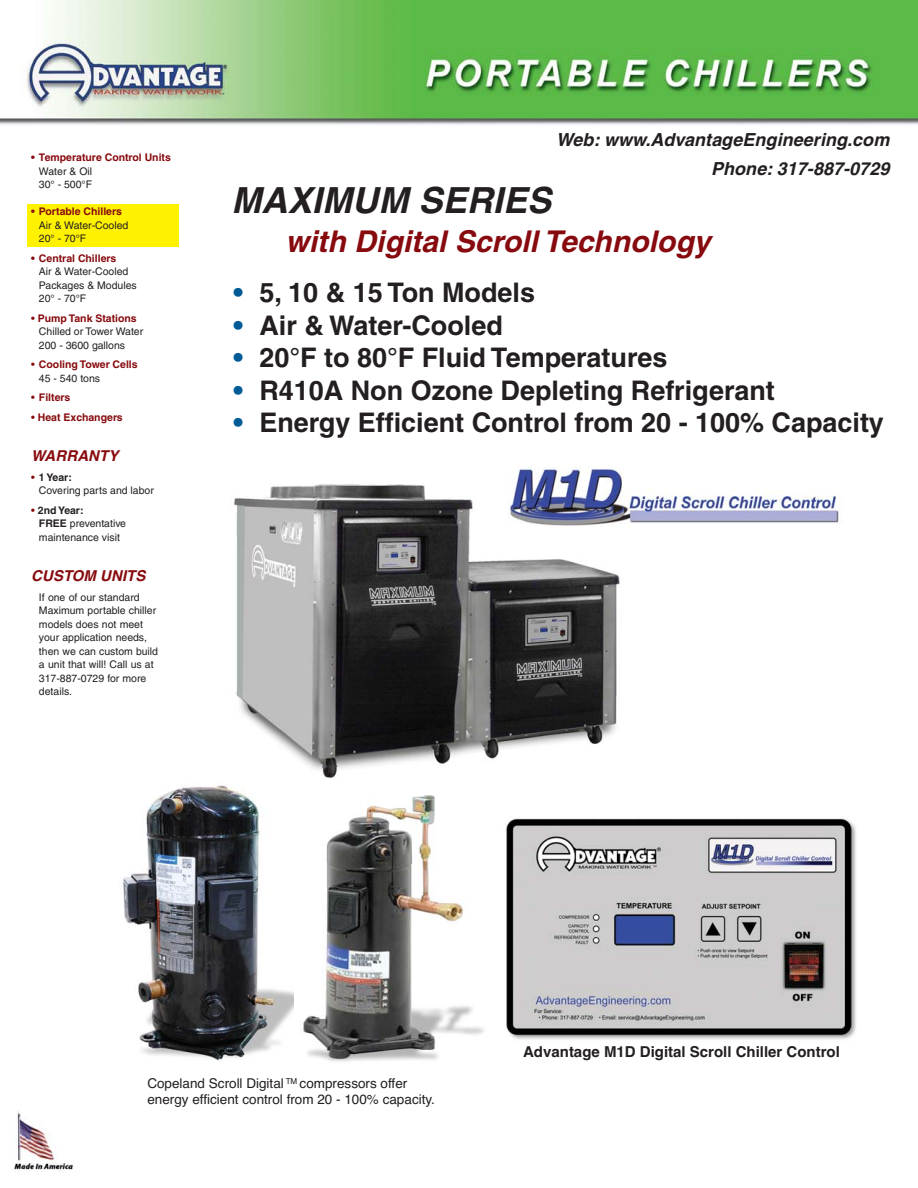
<style>
.page{position:relative;width:918px;height:1188px;background:#fff}
.page>*{position:absolute;margin:0;border:0;box-sizing:border-box;transform-origin:0 0}
.t1{font:italic 700 36px "Helvetica";color:#231f20}
.t2{font:italic 700 30px "Helvetica";color:#870a0e}
.t3{font:700 27px "Helvetica";color:#231f20}
.t4{font:italic 700 18px/28.5px "Helvetica";color:#231f20;text-align:right}
.t5{font:15px "Helvetica Bold TT";color:#231f20}
.t6{font:italic 700 15px "Helvetica";color:#870a0e}
.t7{font:13.5px/16.2px "Helvetica TT";color:#231f20}
.t8{font:10.5px/13.5px "Helvetica";color:#231f20}
.t9{font:700 10.5px/13.5px "Helvetica";color:#870a0e}
.s1{color:#870a0e}
.s2{font-weight:700;color:#870a0e}
.s3{font-weight:400}
.s4{font-weight:400;color:#231f20}
.s5{font-weight:700}
.s6{color:#005a95}
</style>
<div class="page">
<img style="left:293px;top:795px;width:191px;height:267px">
<img style="left:0;top:0;width:918px;height:125px">
<div style="left:27px;top:204px;width:151px;height:43px;background:#fff200"></div>
<img style="left:14px;top:1111px;width:59px;height:59px">
<img style="left:506px;top:818px;width:350px;height:222px">
<img style="left:234px;top:484px;width:386px;height:294px">
<img style="left:123px;top:785px;width:170px;height:276px">
<img style="left:508px;top:466px;width:331px;height:62px">
<p class="t9" style="left:31px;top:152px;width:141px">• Temperature Control Units</p>
<p class="t8" style="left:39px;top:165px;width:55px">Water &amp; Oil<br>30° - 500°F</p>
<p class="t9" style="left:31px;top:206px;width:92px">• Portable Chillers</p>
<p class="t8" style="left:39px;top:219px;width:91px">Air &amp; Water-Cooled<br>20° - 70°F</p>
<p class="t9" style="left:31px;top:252px;width:87px">• Central Chillers</p>
<p class="t8" style="left:39px;top:266px;width:99px">Air &amp; Water-Cooled<br>Packages &amp; Modules<br>20° - 70°F</p>
<p class="t8" style="left:39px;top:312px;width:106px;text-indent:-8px"><span class="s1">•</span> <span class="s2">Pump Tank Stations<br></span>Chilled or Tower Water<br>200 - 3600 gallons</p>
<p class="t9" style="left:39px;top:359px;width:100px;text-indent:-8px"><span class="s3">•</span> Cooling Tower Cells<br><span class="s4">45 - 540 tons</span></p>
<p class="t9" style="left:31px;top:392px;width:40px"><span class="s3">•</span> Filters</p>
<p class="t9" style="left:31px;top:411px;width:93px"><span class="s3">•</span> Heat Exchangers</p>
<h3 class="t6" style="left:31px;top:451px;width:92px">WARRANTY</h3>
<p class="t8" style="left:39px;top:471px;width:116px;text-indent:-8px"><span class="s1">•</span> <span class="s5">1 Year:<br></span>Covering parts and labor</p>
<p class="t8" style="left:39px;top:504px;width:89px;text-indent:-8px"><span class="s1">•</span> <span class="s5">2nd Year:<br>FREE</span> preventative maintenance visit</p>
<h3 class="t6" style="left:31px;top:571px;width:119px">CUSTOM UNITS</h3>
<p class="t8" style="left:39px;top:591px;width:121px">If one of our standard<br>Maximum portable chiller models does not meet your application needs, then we can custom build a unit that will! Call us at<br>317-887-0729 for more details.</p>
<h3 class="t4" style="left:556px;top:127px;width:338px">Web:www.AdvantageEngineering.com<br>Phone:317-887-0729</h3>
<h1 class="t1" style="left:231px;top:187px;width:328px">MAXIMUM SERIES</h1>
<h2 class="t2" style="left:285px;top:230px;width:426px">with Digital ScrollTechnology</h2>
<h3 class="t3" style="left:234px;top:283px;width:303px"><span class="s6">•</span> 5, 10 &amp; 15 Ton Models</h3>
<h3 class="t3" style="left:234px;top:315px;width:271px"><span class="s6">•</span> Air &amp; Water-Cooled</h3>
<h3 class="t3" style="left:234px;top:348px;width:436px"><span class="s6">•</span> 20°F to 80°F Fluid Temperatures</h3>
<h3 class="t3" style="left:234px;top:380px;width:543px"><span class="s6">•</span> R410A Non Ozone Depleting Refrigerant</h3>
<h3 class="t3" style="left:234px;top:413px;width:652px"><span class="s6">•</span> Energy Efficient Control from 20 - 100% Capacity</h3>
<h3 class="t5" style="left:523px;top:1047px;width:318px">Advantage M1D Digital Scroll Chiller Control</h3>
<p class="t7" style="left:147px;top:1076px;width:289px">Copeland Scroll Digital <sup>TM</sup> compressors offer energy efficient control from 20 - 100% capacity.</p>
</div>
